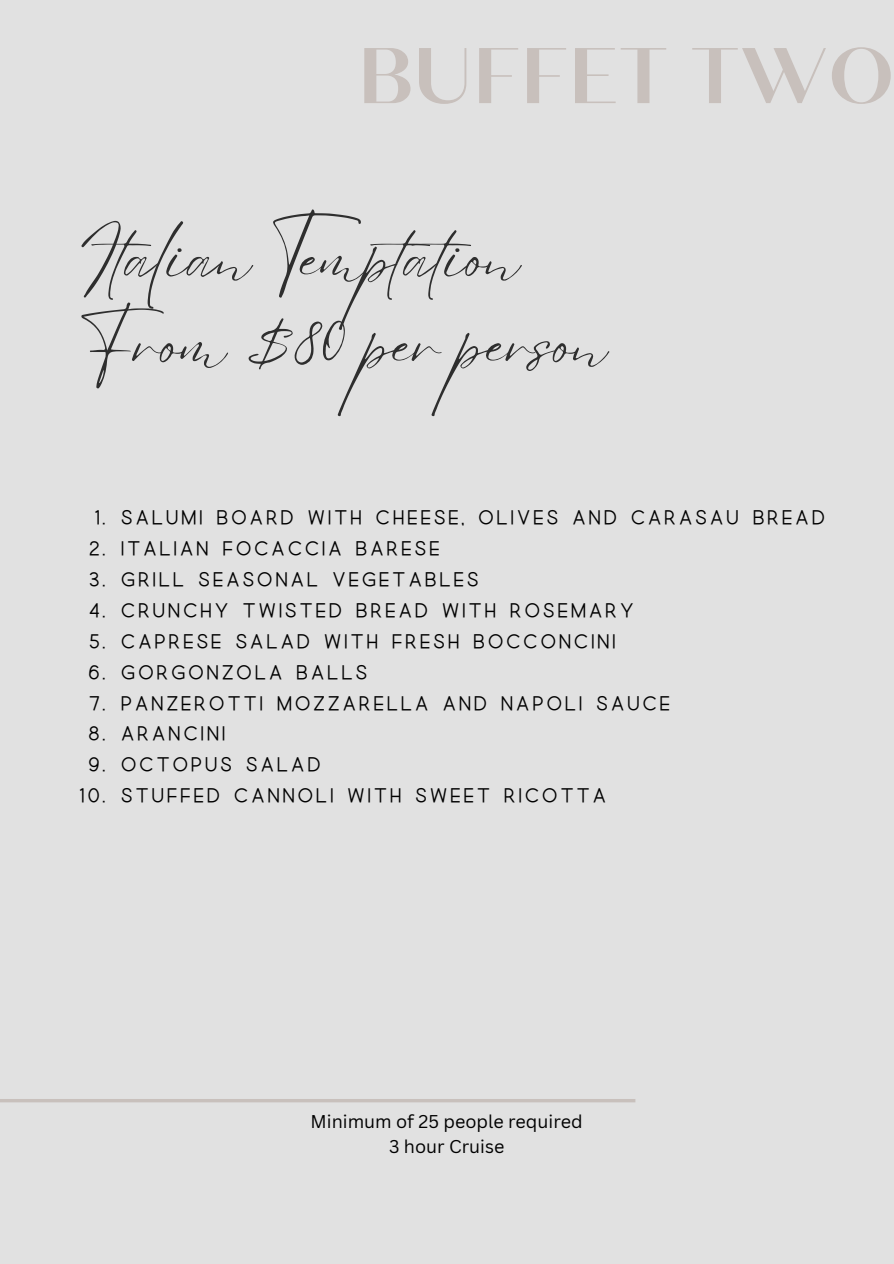
<style>
.page{position:relative;width:894px;height:1264px;background:#fff}
.page>*{position:absolute;margin:0;border:0;box-sizing:border-box;transform-origin:0 0}
.t1{font:700 78.6px "Quiche Display";letter-spacing:.02em;color:#c8c0bc}
.t2{font:62.1px/86.1px "Eyesome Script";color:#2e2e2e}
.t3{font:18.45px "Quick";letter-spacing:.1em;color:#000}
.t4{font:18px "Canva Sans";color:#000}
</style>
<div class="page">
<div style="left:0;top:0;width:893px;height:1263px;background:#e1e1e1"></div>
<hr style="left:0;top:1099px;width:635px;height:3px;background:#c8c0bc">
<h1 class="t1" style="left:358px;top:29px;width:536px">BUFFET TWO</h1>
<h2 class="t2" style="left:78px;top:211px;width:531px">Italian Temptation<br>From $80 per person</h2>
<p class="t3" style="left:94px;top:510px;width:733px">1. SALUMI BOARD WITH CHEESE, OLIVES AND CARASAU BREAD</p>
<p class="t3" style="left:88px;top:541px;width:353px">2. ITALIAN FOCACCIA BARESE</p>
<p class="t3" style="left:89px;top:572px;width:392px">3. GRILL SEASONAL VEGETABLES</p>
<p class="t3" style="left:88px;top:603px;width:547px">4. CRUNCHY TWISTED BREAD WITH ROSEMARY</p>
<p class="t3" style="left:88px;top:634px;width:529px">5. CAPRESE SALAD WITH FRESH BOCCONCINI</p>
<p class="t3" style="left:88px;top:664px;width:281px">6. GORGONZOLA BALLS</p>
<p class="t3" style="left:88px;top:695px;width:583px">7. PANZEROTTI MOZZARELLA AND NAPOLI SAUCE</p>
<p class="t3" style="left:88px;top:726px;width:139px">8. ARANCINI</p>
<p class="t3" style="left:88px;top:757px;width:235px">9. OCTOPUS SALAD</p>
<p class="t3" style="left:78px;top:788px;width:529px">10. STUFFED CANNOLI WITH SWEET RICOTTA</p>
<p class="t4" style="left:310px;top:1109px;width:273px">Minimum of 25 people required</p>
<p class="t4" style="left:389px;top:1133px;width:117px">3 hour Cruise</p>
</div>
